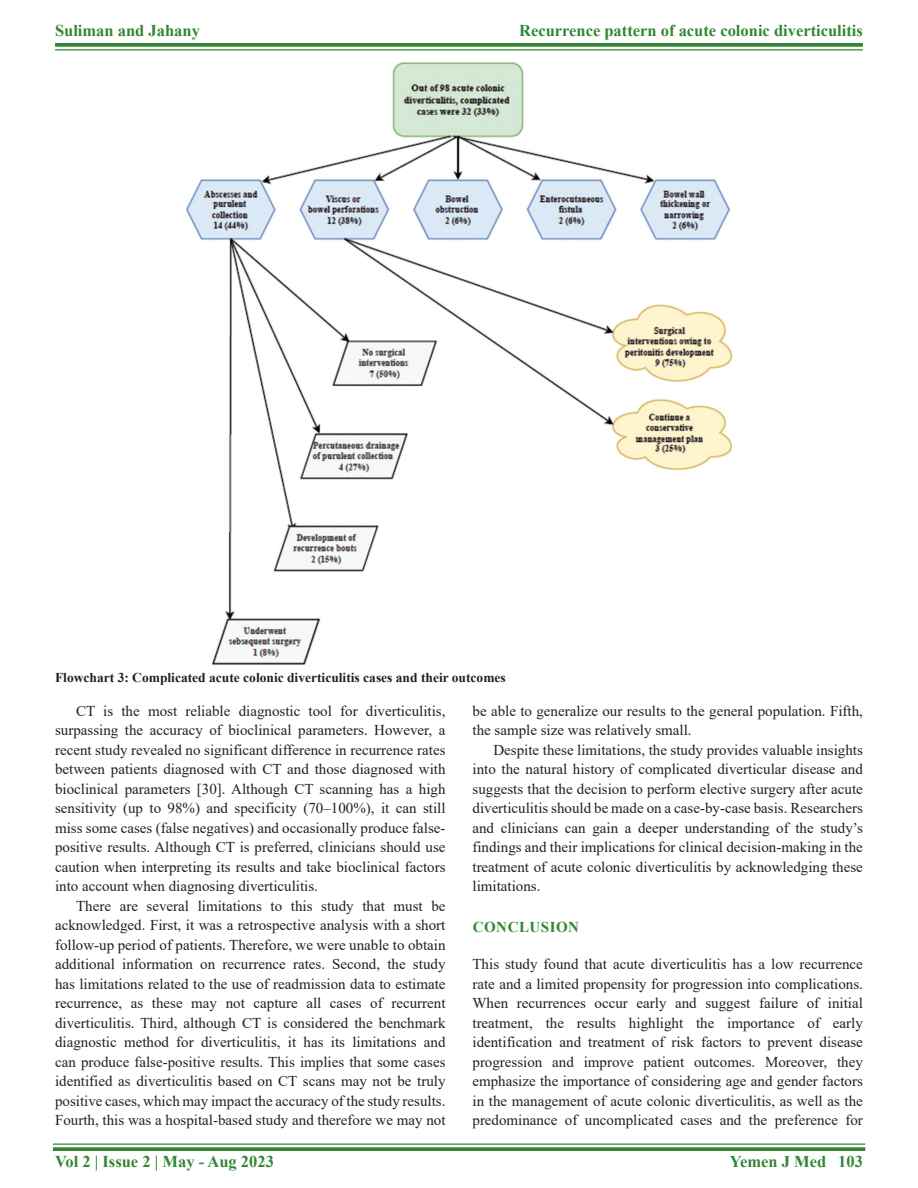
<style>
.page{position:relative;width:918px;height:1188px;background:#fff}
.page>*{position:absolute;margin:0;border:0;box-sizing:border-box;transform-origin:0 0}
.t1{font:700 16.5px "Times New Roman";color:#318732}
.TX{font:15px/19.5px "Times New Roman";color:#231f20;text-align:justify}
.TXFL{font:15px/19.5px "Times New Roman";color:#231f20;text-align:justify}
.t2{font:700 15px "Times New Roman";letter-spacing:.035em;color:#318732}
.FGC{font:700 13.5px "Times New Roman";color:#231f20}
</style>
<div class="page">
<svg style="left:55px;top:43px;width:808px;height:4px;background:#3d8e3e"></svg>
<hr style="left:55px;top:49px;width:808px;height:2px;background:#318732">
<img style="left:187px;top:63px;width:544px;height:601px">
<hr style="left:53px;top:1143px;width:812px;height:2px;background:#318732">
<svg style="left:53px;top:1147px;width:812px;height:4px;background:#3d8e3e"></svg>
<p class="t1" style="left:55px;top:18px;width:146px">Suliman and Jahany</p>
<p class="t1" style="left:519px;top:18px;width:345px">Recurrence pattern of acute colonic diverticulitis</p>
<p class="FGC" style="left:55px;top:668px;width:452px">Flowchart 3: Complicated acute colonic diverticulitis cases and their outcomes</p>
<p class="TX" style="left:55px;top:701px;width:392px;text-indent:21px">CT is the most reliable diagnostic tool for diverticulitis, surpassing the accuracy of bioclinical parameters. However, a recent study revealed no significant difference in recurrence rates between patients diagnosed with CT and those diagnosed with bioclinical parameters [30]. Although CT scanning has a high sensitivity (up to 98%) and specificity (70–100%), it can still miss some cases (false negatives) and occasionally produce false&shy;positive results. Although CT is preferred, clinicians should use caution when interpreting its results and take bioclinical factors into account when diagnosing diverticulitis.</p>
<p class="TX" style="left:55px;top:896px;width:392px;text-indent:21px">There are several limitations to this study that must be acknowledged. First, it was a retrospective analysis with a short follow-up period of patients. Therefore, we were unable to obtain additional information on recurrence rates. Second, the study has limitations related to the use of readmission data to estimate recurrence, as these may not capture all cases of recurrent diverticulitis. Third, although CT is considered the benchmark diagnostic method for diverticulitis, it has its limitations and can produce false-positive results. This implies that some cases identified as diverticulitis based on CT scans may not be truly positive cases, which may impact the accuracy of the study results.<br>Fourth, this was a hospital-based study and therefore we may not</p>
<p class="TX" style="left:472px;top:701px;width:392px">be able to generalize our results to the general population. Fifth, the sample size was relatively small.</p>
<p class="TX" style="left:472px;top:740px;width:392px;text-indent:21px">Despite these limitations, the study provides valuable insights into the natural history of complicated diverticular disease and suggests that the decision to perform elective surgery after acute diverticulitis should be made on a case-by-case basis. Researchers and clinicians can gain a deeper understanding of the study’s findings and their implications for clinical decision-making in the treatment of acute colonic diverticulitis by acknowledging these limitations.</p>
<h1 class="t2" style="left:473px;top:916px;width:108px">CONCLUSION</h1>
<p class="TXFL" style="left:472px;top:954px;width:392px">This study found that acute diverticulitis has a low recurrence rate and a limited propensity for progression into complications.<br>When recurrences occur early and suggest failure of initial treatment, the results highlight the importance of early identification and treatment of risk factors to prevent disease progression and improve patient outcomes. Moreover, they emphasize the importance of considering age and gender factors in the management of acute colonic diverticulitis, as well as the predominance of uncomplicated cases and the preference for</p>
<p class="t1" style="left:55px;top:1150px;width:220px">Vol 2 | Issue 2 | May - Aug 2023</p>
<p class="t1" style="left:730px;top:1150px;width:134px">Yemen J Med 103</p>
</div>
